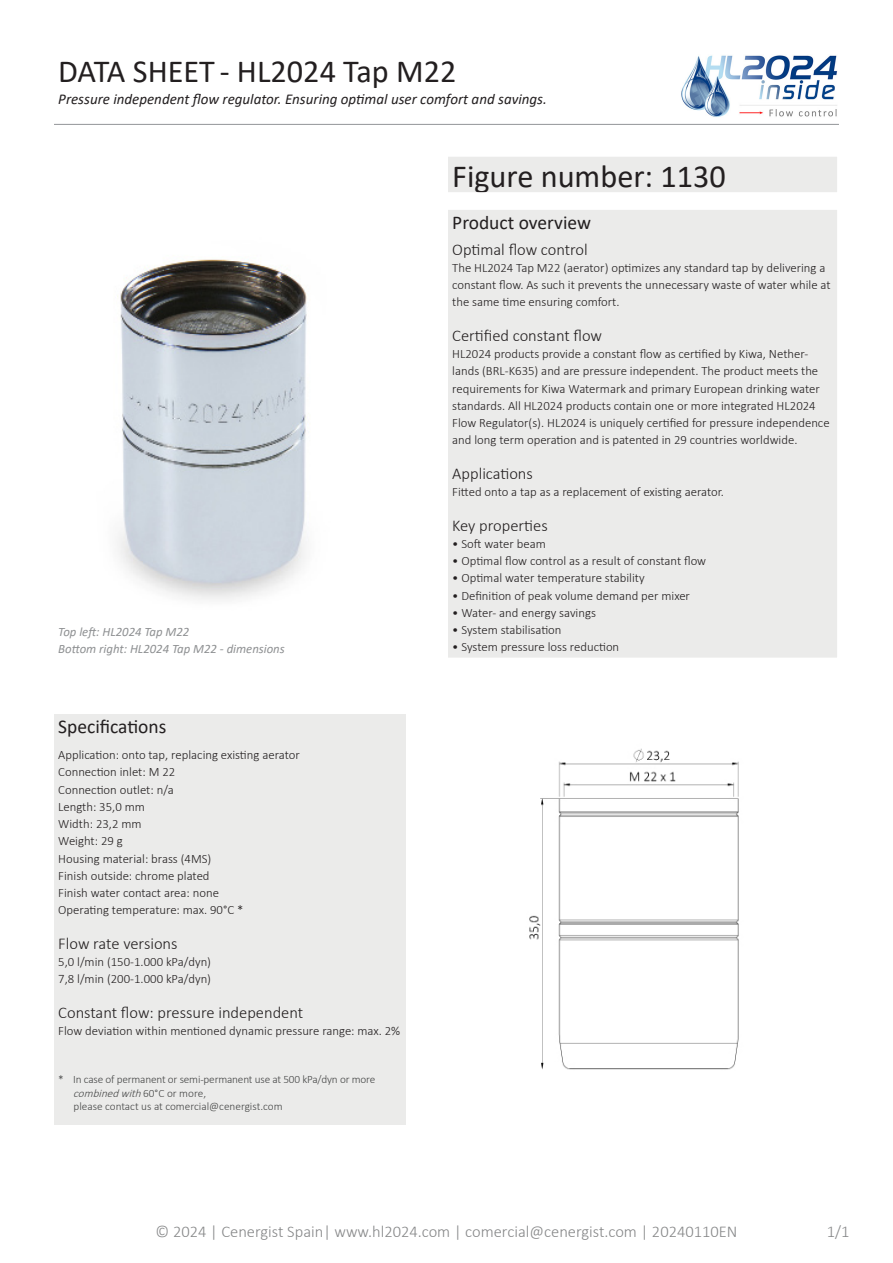
<style>
.page{position:relative;width:893px;height:1263px;background:#fff}
.page>*{position:absolute;margin:0;border:0;box-sizing:border-box;transform-origin:0 0}
.t1{font:32.25px "Calibri";color:#231f20}
.Title_2{font:19.5px "Calibri";color:#231f20}
.Title_3{font:300 16.5px "Calibri";color:#231f20}
.t2{font:300 16.5px "Calibri";color:#868788}
.Subtitle{font:italic 15px "Calibri";color:#231f20}
.Standaard_tekst{font:300 12.75px/17.2px "Calibri";color:#231f20}
.Bijschrift{font:italic 12.75px "Calibri";color:#8e9092}
.Standaard_tekst_3{font:300 11.25px/13.5px "Calibri";letter-spacing:-.015em;color:#454646}
.s1{font-style:italic}
</style>
<div class="page">
<hr style="left:54px;top:124px;width:785px;height:1px;background:#939598">
<img style="left:681px;top:55px;width:157px;height:62px">
<img style="left:117px;top:259px;width:190px;height:341px">
<img style="left:529px;top:748px;width:210px;height:322px">
<div style="left:54px;top:714px;width:351px;height:411px;background:#ebebea"></div>
<div style="left:447px;top:209px;width:391px;height:449px;background:#ebebea"></div>
<div style="left:446px;top:208px;width:393px;height:451px;border:2px solid #fff"></div>
<div style="left:447px;top:156px;width:391px;height:37px;background:#ebebea"></div>
<div style="left:446px;top:155px;width:393px;height:39px;border:2px solid #fff"></div>
<p class="t1" style="left:58px;top:49px;width:400px">DATA SHEET - HL2024 Tap M22</p>
<p class="Subtitle" style="left:58px;top:89px;width:490px">Pressure independent flow regulator. Ensuring optimal user comfort and savings.</p>
<p class="Bijschrift" style="left:58px;top:622px;width:133px">Top left: HL2024 Tap M22</p>
<p class="Bijschrift" style="left:58px;top:640px;width:228px">Bottom right: HL2024 Tap M22 - dimensions</p>
<p class="Title_2" style="left:58px;top:713px;width:110px">Specifications</p>
<p class="Standaard_tekst" style="left:58px;top:746px;width:243px">Application: onto tap, replacing existing aerator</p>
<p class="Standaard_tekst" style="left:58px;top:763px;width:119px">Connection inlet: M 22</p>
<p class="Standaard_tekst" style="left:58px;top:780px;width:117px">Connection outlet: n/a</p>
<p class="Standaard_tekst" style="left:58px;top:798px;width:88px">Length: 35,0 mm</p>
<p class="Standaard_tekst" style="left:58px;top:815px;width:85px">Width: 23,2 mm</p>
<p class="Standaard_tekst" style="left:58px;top:832px;width:66px">Weight: 29 g</p>
<p class="Standaard_tekst" style="left:58px;top:849px;width:155px">Housing material: brass (4MS)</p>
<p class="Standaard_tekst" style="left:58px;top:867px;width:153px">Finish outside: chrome plated</p>
<p class="Standaard_tekst" style="left:58px;top:884px;width:162px">Finish water contact area: none</p>
<p class="Standaard_tekst" style="left:58px;top:901px;width:187px">Operating temperature: max. 90°C *</p>
<p class="Title_3" style="left:58px;top:933px;width:121px">Flow rate versions</p>
<p class="Standaard_tekst" style="left:58px;top:953px;width:154px">5,0 l/min (150-1.000 kPa/dyn)</p>
<p class="Standaard_tekst" style="left:58px;top:970px;width:154px">7,8 l/min (200-1.000 kPa/dyn)</p>
<p class="Title_3" style="left:58px;top:1002px;width:246px">Constant flow: pressure independent</p>
<p class="Standaard_tekst" style="left:58px;top:1022px;width:344px">Flow deviation within mentioned dynamic pressure range: max. 2%</p>
<p class="Standaard_tekst_3" style="left:73px;top:1072px;width:304px;text-indent:-15px">* In case of permanent or semi-permanent use at 500 kPa/dyn or more <span class="s1">combinedwith</span>6 0° C o r m o r e ,</p>
<p class="Standaard_tekst_3" style="left:74px;top:1099px;width:211px">please contact us at comercial@cenergist.com</p>
<p class="t1" style="left:452px;top:153px;width:275px">Figure number: 1130</p>
<p class="Title_2" style="left:452px;top:209px;width:140px">Product overview</p>
<p class="Title_3" style="left:452px;top:239px;width:137px">Optimal flow control</p>
<p class="Standaard_tekst" style="left:452px;top:259px;width:380px">The HL2024 Tap M22 (aerator) optimizes any standard tap by delivering a constant flow. As such it prevents the unnecessary waste of water while at the same time ensuring comfort.</p>
<p class="Title_3" style="left:452px;top:325px;width:151px">Certified constant flow</p>
<p class="Standaard_tekst" style="left:452px;top:345px;width:379px">HL2024 products provide a constant flow as certified by Kiwa, Nether&shy;lands (BRL-K635) and are pressure independent. The product meets the requirements for Kiwa Watermark and primary European drinking water standards. All HL2024 products contain one or more integrated HL2024<br>Flow Regulator(s). HL2024 is uniquely certified for pressure independence and long term operation and is patented in 29 countries worldwide.</p>
<p class="Title_3" style="left:452px;top:463px;width:82px">Applications</p>
<p class="Standaard_tekst" style="left:452px;top:483px;width:273px">Fitted onto a tap as a replacement of existing aerator.</p>
<p class="Title_3" style="left:452px;top:515px;width:97px">Key properties</p>
<p class="Standaard_tekst" style="left:452px;top:535px;width:95px">• Soft water beam</p>
<p class="Standaard_tekst" style="left:452px;top:552px;width:255px">• Optimal flow control as a result of constant flow</p>
<p class="Standaard_tekst" style="left:452px;top:569px;width:194px">• Optimal water temperature stability</p>
<p class="Standaard_tekst" style="left:452px;top:586px;width:239px">• Definition of peak volume demand per mixer</p>
<p class="Standaard_tekst" style="left:452px;top:604px;width:145px">• Water- and energy savings</p>
<p class="Standaard_tekst" style="left:452px;top:621px;width:111px">• System stabilisation</p>
<p class="Standaard_tekst" style="left:452px;top:638px;width:169px">• System pressure loss reduction</p>
<p class="t2" style="left:156px;top:1221px;width:583px">© 2024 | Cenergist Spain| www.hl2024.com | comercial@cenergist.com | 20240110EN</p>
<p class="t2" style="left:827px;top:1221px;width:24px">1/1</p>
</div>
